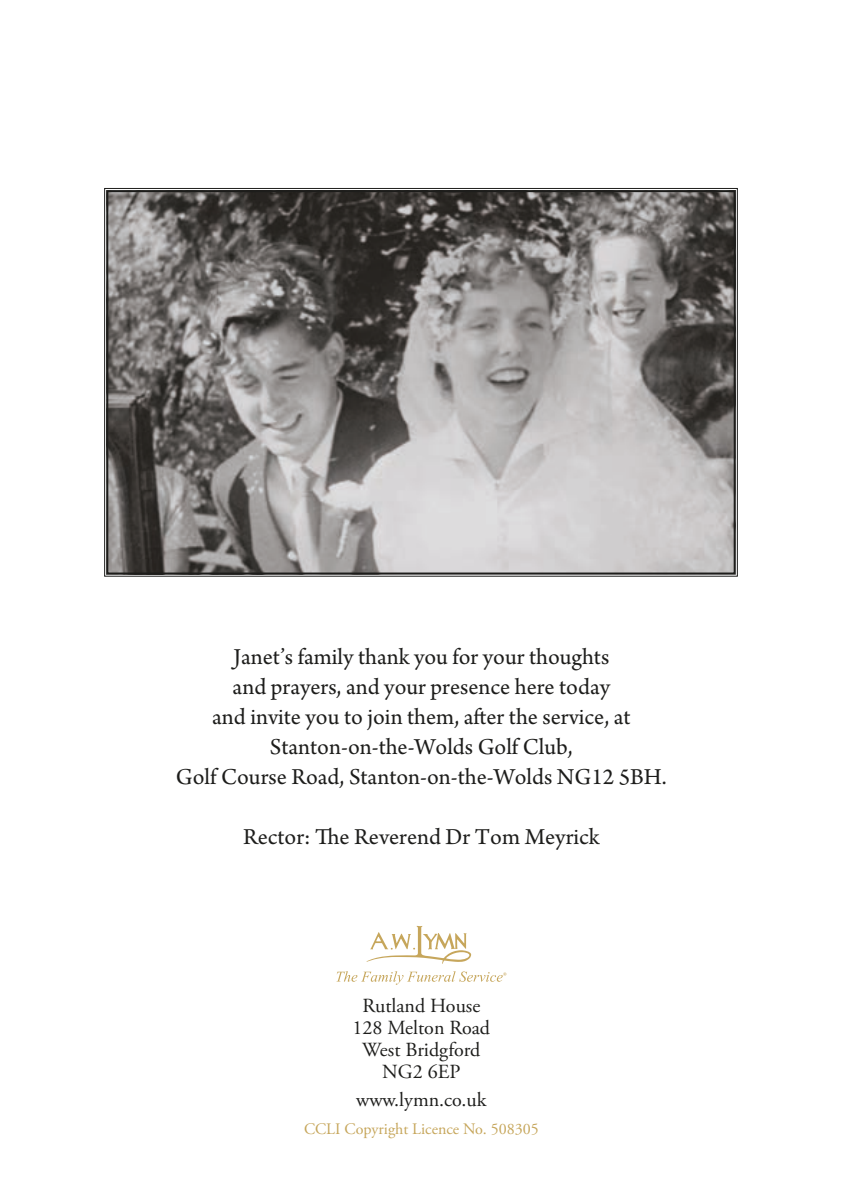
<style>
.page{position:relative;width:842px;height:1191px;background:#fff}
.page>*{position:absolute;margin:0;border:0;box-sizing:border-box;transform-origin:0 0}
.t1{font:24px/30px "Arno Pro";color:#1d1d1b;text-align:center}
.t2{font:20px/22px "Adobe Garamond Pro";color:#1d1d1b;text-align:center}
.t3{font:16px "Adobe Garamond Pro";color:#c6a65b}
</style>
<div class="page">
<svg style="left:336px;top:925px;width:170px;height:59px"></svg>
<svg style="left:104px;top:188px;width:634px;height:389px;background:#8c8988"></svg>
<div style="left:106px;top:190px;width:630px;height:384px;border:2px solid #1d1d1b"></div>
<p class="t1" style="left:176px;top:643px;width:492px">Janet’s family thank you for your thoughts<br>and prayers, and your presence here today<br>and invite you to join them, after the service, at Stanton-on-the-Wolds Golf Club,<br>Golf Course Road, Stanton-on-the-Wolds NG12 5BH.</p>
<p class="t1" style="left:243px;top:823px;width:358px">Rector: The Reverend Dr Tom Meyrick</p>
<p class="t2" style="left:352px;top:995px;width:139px">Rutland House<br>128 Melton Road<br>West Bridgford<br>NG2 6EP</p>
<p class="t2" style="left:356px;top:1089px;width:132px">www.lymn.co.uk</p>
<p class="t3" style="left:304px;top:1119px;width:236px">CCLI Copyright Licence No. 508305</p>
</div>
